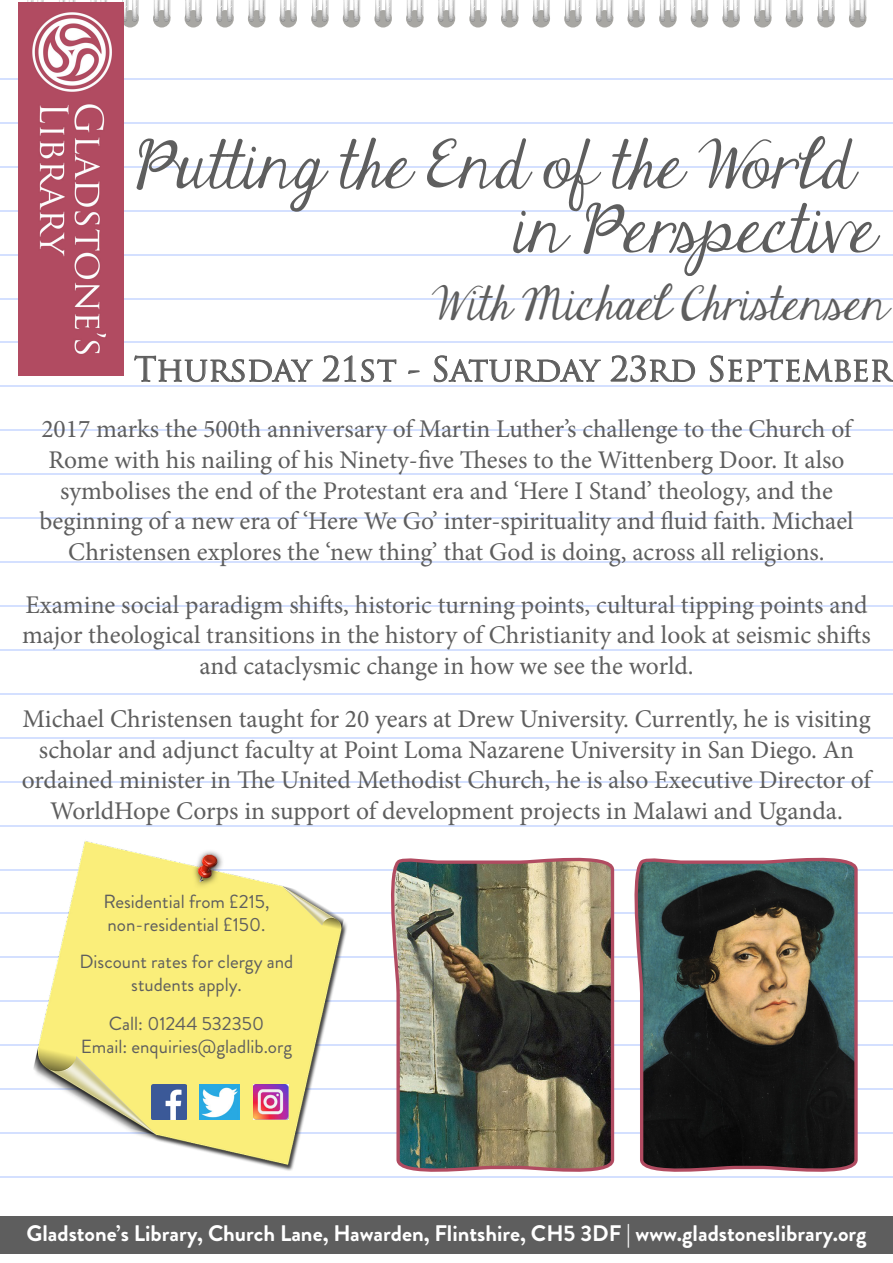
<style>
.page{position:relative;width:893px;height:1263px;background:#fff}
.page>*{position:absolute;margin:0;border:0;box-sizing:border-box;transform-origin:0 0}
.t1{font:57px "Janda Elegant Handwriting";color:#5e5e5e}
.t2{font:39.9px "Janda Elegant Handwriting";color:#5e5e5e}
.t3{font:33px "Trajan Pro";color:#5e5e5e}
.t4{font:25.5px/30.6px "Minion Pro";color:#5e5e5e;text-align:center}
.t5{font:700 22.5px "Brandon Grotesque";color:#fff}
.t6{font:19.05px/22.8px "Brandon Grotesque";color:#5e5e5e;text-align:center}
</style>
<div class="page">
<svg style="left:121px;top:10px;width:18px;height:18px"></svg>
<svg style="left:153px;top:10px;width:17px;height:18px"></svg>
<svg style="left:185px;top:10px;width:17px;height:18px"></svg>
<svg style="left:216px;top:10px;width:18px;height:18px"></svg>
<svg style="left:248px;top:10px;width:17px;height:18px"></svg>
<svg style="left:280px;top:10px;width:17px;height:18px"></svg>
<svg style="left:311px;top:10px;width:18px;height:18px"></svg>
<div style="left:343px;top:10px;width:17px;height:18px;background:#a8a7a3;border-radius:50%"></div>
<svg style="left:374px;top:10px;width:18px;height:18px"></svg>
<svg style="left:406px;top:10px;width:17px;height:18px"></svg>
<svg style="left:438px;top:10px;width:17px;height:18px"></svg>
<svg style="left:469px;top:10px;width:18px;height:18px"></svg>
<svg style="left:501px;top:10px;width:17px;height:18px"></svg>
<svg style="left:533px;top:10px;width:17px;height:18px"></svg>
<svg style="left:564px;top:10px;width:18px;height:18px"></svg>
<svg style="left:596px;top:10px;width:17px;height:18px"></svg>
<svg style="left:627px;top:10px;width:18px;height:18px"></svg>
<svg style="left:659px;top:10px;width:18px;height:18px"></svg>
<svg style="left:691px;top:10px;width:17px;height:18px"></svg>
<svg style="left:722px;top:10px;width:18px;height:18px"></svg>
<svg style="left:754px;top:10px;width:17px;height:18px"></svg>
<svg style="left:786px;top:10px;width:17px;height:18px"></svg>
<svg style="left:817px;top:10px;width:18px;height:18px"></svg>
<svg style="left:849px;top:10px;width:17px;height:18px"></svg>
<svg style="left:27px;top:0;width:17px;height:2px"></svg>
<svg style="left:59px;top:0;width:17px;height:2px"></svg>
<svg style="left:91px;top:0;width:16px;height:2px"></svg>
<svg style="left:122px;top:0;width:17px;height:22px"></svg>
<svg style="left:154px;top:0;width:16px;height:22px"></svg>
<svg style="left:185px;top:0;width:17px;height:22px"></svg>
<svg style="left:217px;top:0;width:17px;height:22px"></svg>
<svg style="left:249px;top:0;width:16px;height:22px"></svg>
<svg style="left:280px;top:0;width:17px;height:22px"></svg>
<svg style="left:312px;top:0;width:17px;height:22px"></svg>
<svg style="left:344px;top:0;width:16px;height:22px"></svg>
<svg style="left:375px;top:0;width:17px;height:22px"></svg>
<svg style="left:407px;top:0;width:16px;height:22px"></svg>
<svg style="left:439px;top:0;width:16px;height:22px"></svg>
<svg style="left:470px;top:0;width:17px;height:22px"></svg>
<svg style="left:502px;top:0;width:16px;height:22px"></svg>
<svg style="left:533px;top:0;width:17px;height:22px"></svg>
<svg style="left:565px;top:0;width:17px;height:22px"></svg>
<svg style="left:597px;top:0;width:16px;height:22px"></svg>
<svg style="left:628px;top:0;width:17px;height:22px"></svg>
<svg style="left:660px;top:0;width:17px;height:22px"></svg>
<svg style="left:692px;top:0;width:16px;height:22px"></svg>
<svg style="left:723px;top:0;width:17px;height:22px"></svg>
<svg style="left:755px;top:0;width:16px;height:22px"></svg>
<svg style="left:786px;top:0;width:17px;height:22px"></svg>
<svg style="left:818px;top:0;width:17px;height:22px"></svg>
<svg style="left:850px;top:0;width:16px;height:22px"></svg>
<hr style="left:0;top:78px;width:893px;height:2px;background:#bdd0ff">
<hr style="left:0;top:122px;width:893px;height:2px;background:#bdd0ff">
<hr style="left:0;top:166px;width:893px;height:2px;background:#bdd0ff">
<hr style="left:0;top:210px;width:893px;height:1px;background:#bdd0ff">
<hr style="left:0;top:254px;width:893px;height:1px;background:#bdd0ff">
<hr style="left:0;top:298px;width:893px;height:1px;background:#bdd0ff">
<hr style="left:0;top:342px;width:893px;height:1px;background:#bdd0ff">
<hr style="left:0;top:386px;width:893px;height:1px;background:#bdd0ff">
<hr style="left:0;top:430px;width:893px;height:1px;background:#bdd0ff">
<hr style="left:0;top:473px;width:893px;height:2px;background:#bdd0ff">
<hr style="left:0;top:517px;width:893px;height:2px;background:#bdd0ff">
<hr style="left:0;top:561px;width:893px;height:2px;background:#bdd0ff">
<hr style="left:0;top:605px;width:893px;height:2px;background:#bdd0ff">
<hr style="left:0;top:649px;width:893px;height:2px;background:#bdd0ff">
<hr style="left:0;top:693px;width:893px;height:2px;background:#bdd0ff">
<hr style="left:0;top:737px;width:893px;height:1px;background:#bdd0ff">
<hr style="left:0;top:781px;width:893px;height:1px;background:#bdd0ff">
<hr style="left:0;top:825px;width:893px;height:1px;background:#bdd0ff">
<hr style="left:0;top:869px;width:893px;height:1px;background:#bdd0ff">
<hr style="left:0;top:913px;width:893px;height:1px;background:#bdd0ff">
<hr style="left:0;top:957px;width:893px;height:1px;background:#bdd0ff">
<hr style="left:0;top:1000px;width:893px;height:2px;background:#bdd0ff">
<hr style="left:0;top:1044px;width:893px;height:2px;background:#bdd0ff">
<hr style="left:0;top:1088px;width:893px;height:2px;background:#bdd0ff">
<hr style="left:0;top:1132px;width:893px;height:2px;background:#bdd0ff">
<hr style="left:0;top:1176px;width:893px;height:2px;background:#bdd0ff">
<img style="left:18px;top:2px;width:106px;height:374px">
<svg style="left:135px;top:356px;width:177px;height:26px"></svg>
<svg style="left:323px;top:356px;width:33px;height:25px"></svg>
<svg style="left:362px;top:359px;width:34px;height:23px"></svg>
<svg style="left:408px;top:370px;width:11px;height:4px"></svg>
<svg style="left:434px;top:356px;width:167px;height:26px"></svg>
<svg style="left:611px;top:356px;width:84px;height:26px"></svg>
<svg style="left:710px;top:356px;width:183px;height:27px"></svg>
<img style="left:18px;top:841px;width:337px;height:330px">
<img style="left:151px;top:1084px;width:35px;height:35px">
<img style="left:200px;top:1084px;width:40px;height:35px">
<img style="left:253px;top:1084px;width:35px;height:35px">
<img style="left:381px;top:857px;width:235px;height:320px">
<svg style="left:625px;top:857px;width:234px;height:320px;background:#55554e"></svg>
<div style="left:0;top:1216px;width:893px;height:38px;background:#5e5e5e"></div>
<p class="t1" style="left:134px;top:124px;width:721px">Putting the End of the World</p>
<p class="t1" style="left:513px;top:188px;width:363px">in Perspective</p>
<p class="t2" style="left:432px;top:275px;width:457px">With Michael Christensen</p>
<p class="t3" style="left:134px;top:348px;width:759px">Thursday 21st - Saturday 23rd September</p>
<p class="t4" style="left:41px;top:414px;width:812px;text-align:left">2017 marks the 500th anniversary of Martin Luther’s challenge to the Church of<br>Rome with his nailing of his Ninety-five Theses to the Wittenberg Door. It also</p>
<p class="t4" style="left:60px;top:475px;width:774px">symbolises the end of the Protestant era and ‘Here I Stand’ theology, and the</p>
<p class="t4" style="left:39px;top:506px;width:816px">beginning of a new era of ‘Here We Go’ inter-spirituality and fluid faith. Michael<br>Christensen explores the ‘new thing’ that God is doing, across all religions.</p>
<p class="t4" style="left:22px;top:589px;width:850px">Examine social paradigm shifts, historic turning points, cultural tipping points and major theological transitions in the history of Christianity and look at seismic shifts and cataclysmic change in how we see the world.</p>
<p class="t4" style="left:22px;top:704px;width:851px">Michael Christensen taught for 20 years at Drew University. Currently, he is visiting scholar and adjunct faculty at Point Loma Nazarene University in San Diego. An ordained minister in The United Methodist Church, he is also Executive Director of WorldHope Corps in support of development projects in Malawi and Uganda.</p>
<p class="t6" style="left:103px;top:890px;width:167px">Residential from £215,</p>
<p class="t6" style="left:108px;top:913px;width:159px">non-residential £150.</p>
<p class="t6" style="left:80px;top:950px;width:215px">Discount rates for clergy and students apply.</p>
<p class="t6" style="left:109px;top:1012px;width:157px">Call: 01244 532350</p>
<p class="t6" style="left:81px;top:1035px;width:213px">Email: enquiries@gladlib.org</p>
<p class="t5" style="left:27px;top:1217px;width:841px">Gladstone’s Library, Church Lane, Hawarden, Flintshire, CH5 3DF | www.gladstoneslibrary.org</p>
</div>
